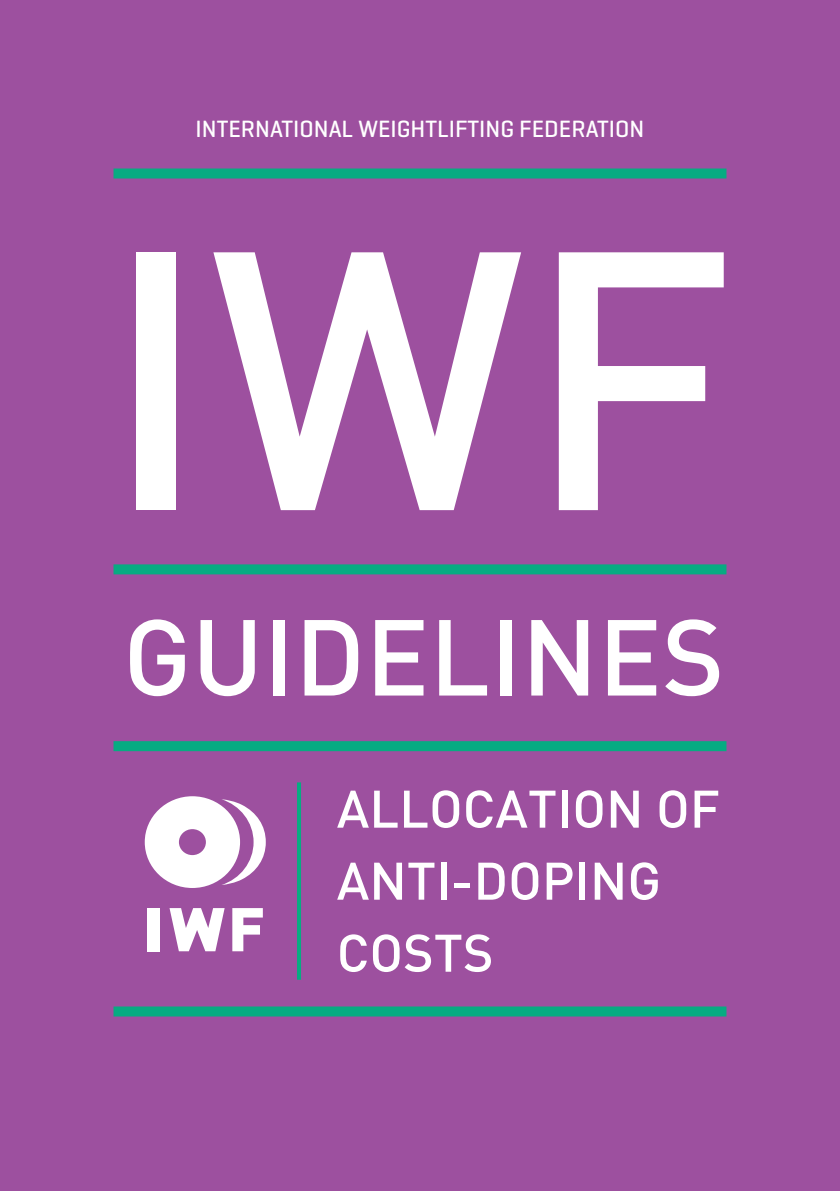
<style>
.page{position:relative;width:840px;height:1191px;background:#fff}
.page>*{position:absolute;margin:0;border:0;box-sizing:border-box;transform-origin:0 0}
.t1{font:500 362px "DIN";color:#fff}
.t2{font:500 106px "DIN";color:#fff}
.t3{font:500 52px "DIN";color:#fff}
.t4{font:500 24px "Geogrotesque";color:#fff}
</style>
<div class="page">
<div style="left:0;top:0;width:839px;height:1191px;background:#9d509f"></div>
<hr style="left:297px;top:782px;width:4px;height:197px;background:#07ab82">
<div style="left:113px;top:168px;width:613px;height:10px;background:#07ab82"></div>
<div style="left:113px;top:564px;width:613px;height:10px;background:#07ab82"></div>
<div style="left:113px;top:1006px;width:613px;height:10px;background:#07ab82"></div>
<div style="left:113px;top:741px;width:613px;height:10px;background:#07ab82"></div>
<div style="left:148px;top:908px;width:12px;height:43px;background:#fff"></div>
<svg style="left:169px;top:908px;width:55px;height:43px"></svg>
<svg style="left:232px;top:908px;width:31px;height:43px"></svg>
<svg style="left:145px;top:796px;width:121px;height:92px"></svg>
<p class="t4" style="left:195px;top:114px;width:450px">INTERNATIONAL WEIGHTLIFTING FEDERATION</p>
<p class="t1" style="left:103px;top:148px;width:635px">IWF</p>
<p class="t2" style="left:123px;top:589px;width:603px">GUIDELINES</p>
<p class="t3" style="left:336px;top:775px;width:384px">ALLOCATION OF</p>
<p class="t3" style="left:336px;top:847px;width:326px">ANTI-DOPING</p>
<p class="t3" style="left:336px;top:919px;width:158px">COSTS</p>
</div>
